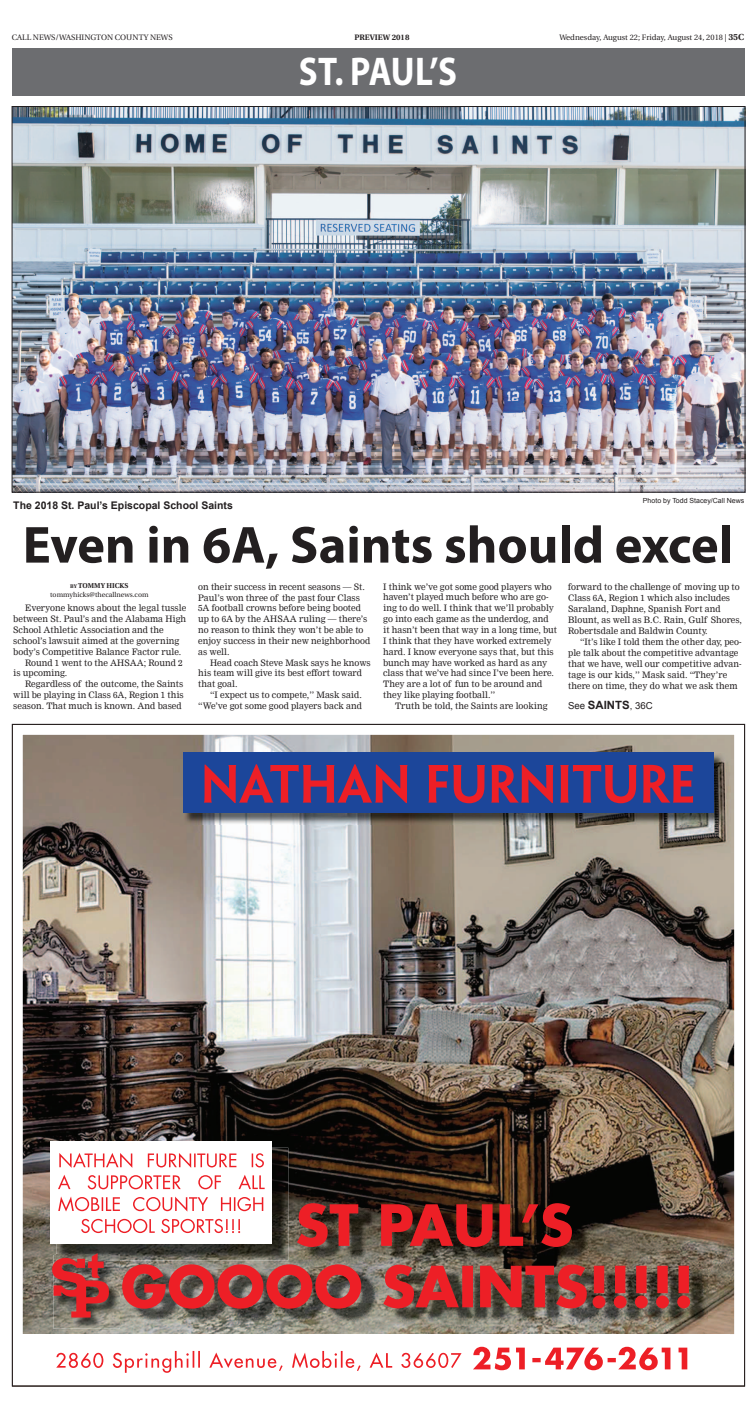
<style>
.page{position:relative;width:756px;height:1418px;background:#fff}
.page>*{position:absolute;margin:0;border:0;box-sizing:border-box;transform-origin:0 0}
.t1{font:700 52.5px "Myriad Pro";color:#231f20}
.t2{font:700 40.25px "Myriad Pro";letter-spacing:-.01em;color:#fff;scale:.87 1}
.t3{font:700 10.5px "Arial";color:#231f20}
.t4{font:9.62px "Arial";color:#231f20}
.t5{font:8.75px/10.8px "Nimrod";color:#231f20}
.t6{font:7.88px "Utopia";color:#231f20}
.t7{font:700 7.88px "Utopia";color:#231f20}
.t8{font:7px/8.4px "Utopia";color:#231f20;text-align:center}
.t9{font:7px "Arial";color:#231f20}
.s1{font-weight:700;font-size:8.75px}
.s2{font-weight:700;font-size:5.25px}
.s3{font-weight:700}
.s4{font-weight:700;font-size:11.38px}
</style>
<div class="page">
<div style="left:12px;top:48px;width:732px;height:48px;background:#6c6d70"></div>
<img style="left:23px;top:735px;width:711px;height:599px">
<img style="left:57px;top:1147px;width:231px;height:113px">
<div style="left:51px;top:1141px;width:221px;height:103px;background:#fff"></div>
<svg style="left:59px;top:1153px;width:205px;height:14px"></svg>
<svg style="left:58px;top:1175px;width:207px;height:14px"></svg>
<svg style="left:58px;top:1196px;width:205px;height:15px"></svg>
<svg style="left:81px;top:1218px;width:159px;height:15px"></svg>
<img style="left:53px;top:1260px;width:67px;height:68px">
<img style="left:109px;top:1254px;width:11px;height:6px">
<svg style="left:52px;top:1253px;width:57px;height:64px;background:#a14341"></svg>
<img style="left:131px;top:1269px;width:576px;height:53px">
<svg style="left:122px;top:1264px;width:568px;height:44px;background:#a83d3b"></svg>
<img style="left:306px;top:1208px;width:283px;height:52px">
<svg style="left:297px;top:1203px;width:275px;height:44px;background:#8b2321"></svg>
<svg style="left:56px;top:1350px;width:406px;height:22px"></svg>
<svg style="left:473px;top:1346px;width:214px;height:24px"></svg>
<img style="left:184px;top:754px;width:540px;height:70px">
<div style="left:183px;top:752px;width:530px;height:61px;background:#1c469a"></div>
<svg style="left:204px;top:764px;width:489px;height:39px"></svg>
<img style="left:14px;top:108px;width:729px;height:382px">
<p class="t6" style="left:12px;top:34px;width:162px">CALL NEWS/WASHINGTON COUNTY NEWS</p>
<p class="t7" style="left:354px;top:34px;width:57px">PREVIEW 2018</p>
<p class="t6" style="left:559px;top:34px;width:186px">Wednesday, August 22; Friday, August 24, 2018 | <span class="s1">35C</span></p>
<h2 class="t2" style="left:299px;top:56px;width:183px">ST. PAUL’S</h2>
<p class="t9" style="left:643px;top:496px;width:103px">Photo by Todd Stacey/Call News</p>
<h1 class="t1" style="left:23px;top:525px;width:712px">Even in 6A, Saints should excel</h1>
<p class="t5" style="left:25px;top:603px;width:163px">Everyone knows about the legal tussle</p>
<p class="t5" style="left:13px;top:613px;width:174px">between St. Paul’s and the Alabama High</p>
<p class="t5" style="left:13px;top:624px;width:152px">School Athletic Association and the</p>
<p class="t5" style="left:13px;top:635px;width:168px">school’s lawsuit aimed at the governing</p>
<p class="t5" style="left:13px;top:646px;width:169px">body’s Competitive Balance Factor rule.</p>
<p class="t5" style="left:25px;top:657px;width:159px">Round 1 went to the AHSAA; Round 2</p>
<p class="t5" style="left:13px;top:668px;width:56px">is upcoming.</p>
<p class="t5" style="left:25px;top:678px;width:160px">Regardless of the outcome, the Saints</p>
<p class="t5" style="left:13px;top:689px;width:172px">will be playing in Class 6A, Region 1 this</p>
<p class="t5" style="left:13px;top:700px;width:170px">season. That much is known. And based</p>
<p class="t3" style="left:13px;top:499px;width:221px">The 2018 St. Paul’s Episcopal School Saints</p>
<p class="t5" style="left:568px;top:581px;width:175px">forward to the challenge of moving up to Class 6A, Region 1 which also includes Saraland, Daphne, Spanish Fort and Blount, as well as B.C. Rain, Gulf Shores, Robertsdale and Baldwin County.</p>
<p class="t5" style="left:568px;top:636px;width:175px;text-indent:12px">“It’s like I told them the other day, peo&shy;ple talk about the competitive advantage that we have, well our competitive advan&shy;tage is our kids,’’ Mask said. “They’re there on time, they do what we ask them</p>
<p class="t5" style="left:383px;top:581px;width:175px">I think we’ve got some good players who haven’t played much before who are go&shy;ing to do well. I think that we’ll probably go into each game as the underdog, and it hasn’t been that way in a long time, but I think that they have worked extremely hard. I know everyone says that, but this bunch may have worked as hard as any class that we’ve had since I’ve been here.<br>They are a lot of fun to be around and they like playing football.’’</p>
<p class="t5" style="left:395px;top:700px;width:154px">Truth be told, the Saints are looking</p>
<p class="t5" style="left:198px;top:581px;width:173px">on their success in recent seasons — St.<br>Paul’s won three of the past four Class 5A football crowns before being booted up to 6A by the AHSAA ruling — there’s no reason to think they won’t be able to enjoy success in their new neighborhood as well.</p>
<p class="t5" style="left:198px;top:657px;width:174px;text-indent:12px">Head coach Steve Mask says he knows his team will give its best effort toward that goal.</p>
<p class="t5" style="left:198px;top:689px;width:165px;text-align:right">“I expect us to compete,’’ Mask said. “We’ve got some good players back and</p>
<p class="t8" style="left:50px;top:582px;width:100px"><span class="s2">BY</span> <span class="s3">TOMMY HICKS </span>tommyhicks@thecallnews.com</p>
<p class="t4" style="left:568px;top:700px;width:86px">See <span class="s4">SAINTS</span>, 36C</p>
</div>
